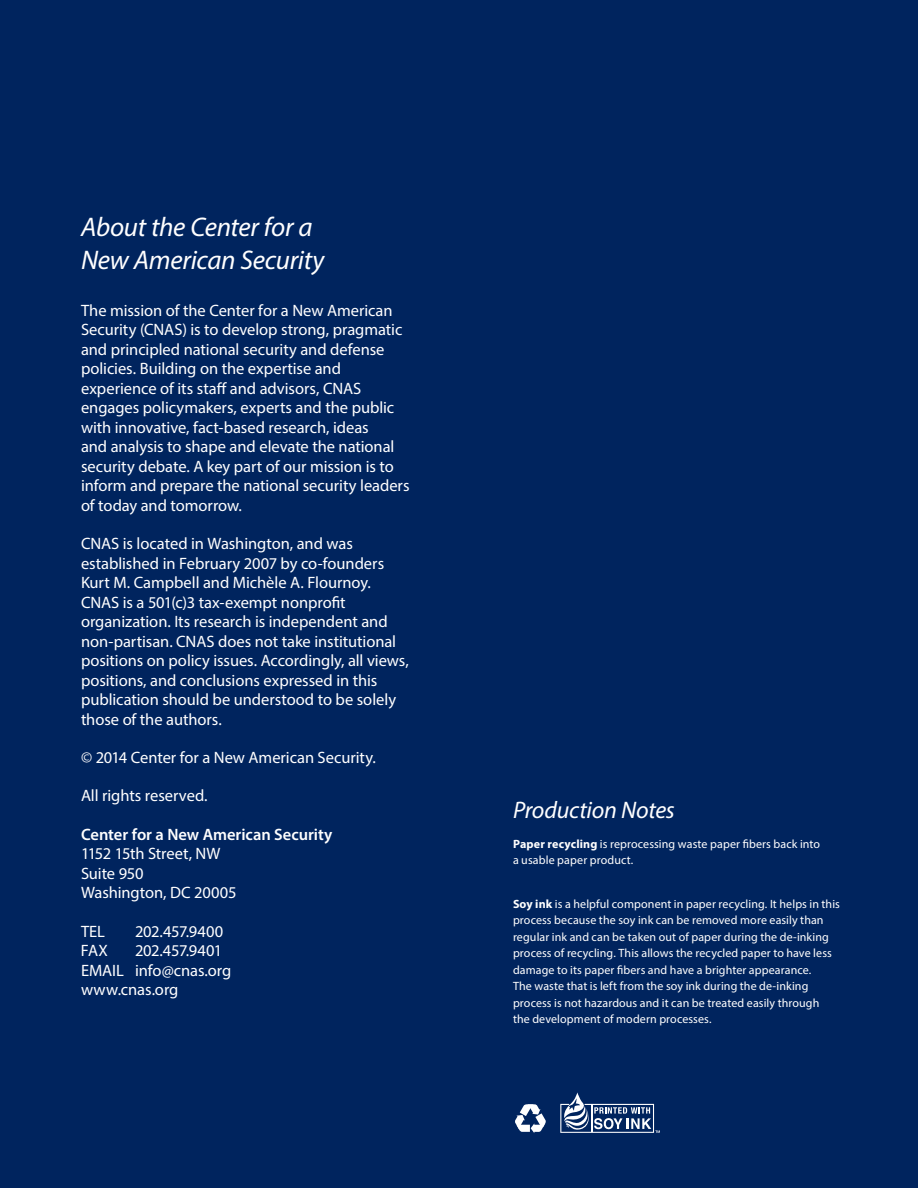
<style>
.page{position:relative;width:918px;height:1188px;background:#00245e}
.page>*{position:absolute;margin:0;border:0;box-sizing:border-box;transform-origin:0 0}
.t1{font:italic 27px/33px "Myriad Pro";letter-spacing:-.01em;color:#fff}
.t2{font:italic 24px "Myriad Pro";letter-spacing:-.01em;color:#fff}
.t3{font:16.5px/19.5px "Myriad Pro";letter-spacing:-.005em;color:#fff}
.t4{font:600 16.5px "Myriad Pro";letter-spacing:-.005em;color:#fff}
.t5{font:12px/16.5px "Myriad Pro";letter-spacing:.005em;color:#fff}
.s1{font-weight:700}
</style>
<div class="page">
<svg style="left:515px;top:1104px;width:31px;height:29px"></svg>
<svg style="left:560px;top:1092px;width:100px;height:41px"></svg>
<h1 class="t1" style="left:81px;top:210px;width:245px">About the Center for a<br>New American Security</h1>
<p class="t3" style="left:81px;top:300px;width:330px">The mission of the Center for a New American Security (CNAS) is to develop strong, pragmatic and principled national security and defense policies. Building on the expertise and experience of its staff and advisors, CNAS engages policymakers, experts and the public with innovative, fact-based research, ideas<br>and analysis to shape and elevate the national security debate. A key part of our mission is to inform and prepare the national security leaders of today and tomorrow.</p>
<p class="t3" style="left:81px;top:534px;width:329px">CNAS is located in Washington, and was established in February 2007 by co-founders Kurt M. Campbell and Michèle A. Flournoy.<br>CNAS is a 501(c)3 tax-exempt nonprofit organization. Its research is independent and non-partisan. CNAS does not take institutional positions on policy issues. Accordingly, all views, positions, and conclusions expressed in this publication should be understood to be solely those of the authors.</p>
<p class="t3" style="left:81px;top:748px;width:296px">© 2014 Center for a New American Security.</p>
<p class="t3" style="left:81px;top:786px;width:128px">All rights reserved.</p>
<p class="t4" style="left:81px;top:824px;width:253px">Center for a New American Security</p>
<p class="t3" style="left:81px;top:844px;width:157px">1152 15th Street, NW<br>Suite 950<br>Washington, DC 20005</p>
<p class="t3" style="left:81px;top:921px;width:25px">TEL</p>
<p class="t3" style="left:135px;top:921px;width:90px">202.457.9400</p>
<p class="t3" style="left:81px;top:941px;width:28px">FAX</p>
<p class="t3" style="left:81px;top:941px;width:152px;text-indent:54px">202.457.9401<br>EMAIL info@cnas.org www.cnas.org</p>
<h2 class="t2" style="left:513px;top:796px;width:163px">Production Notes</h2>
<p class="t5" style="left:513px;top:836px;width:309px"><span class="s1">Paper recycling</span> is reprocessing waste paper fibers back into a usable paper product.</p>
<p class="t5" style="left:513px;top:895px;width:328px"><span class="s1">Soy ink</span> is a helpful component in paper recycling. It helps in this process because the soy ink can be removed more easily than regular ink and can be taken out of paper during the de-inking process of recycling. This allows the recycled paper to have less damage to its paper fibers and have a brighter appearance.<br>The waste that is left from the soy ink during the de-inking process is not hazardous and it can be treated easily through<br>the development of modern processes.</p>
</div>
